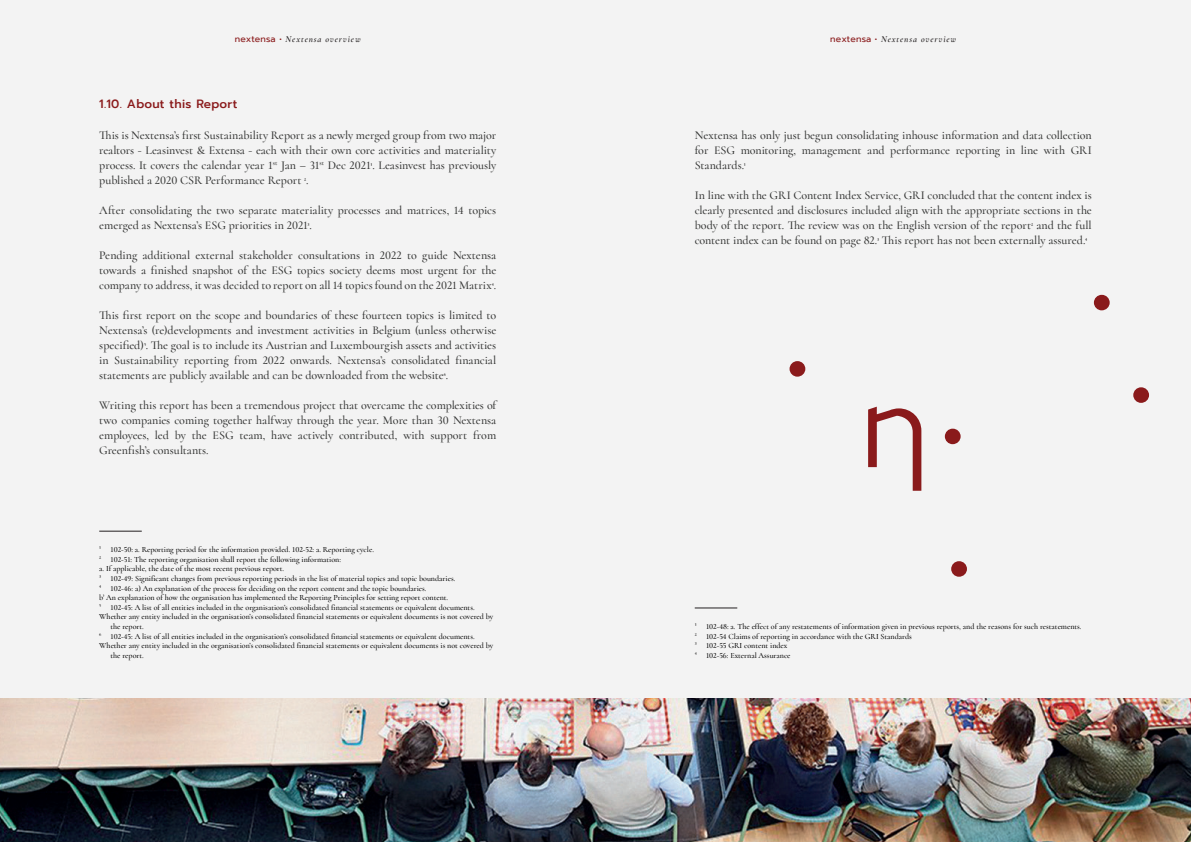
<style>
.page{position:relative;width:1191px;height:842px;background:#fff}
.page>*{position:absolute;margin:0;border:0;box-sizing:border-box;transform-origin:0 0}
.t1{font:500 12px/15px "Cormorant";letter-spacing:-.005em;color:#323332;text-align:justify}
.t2{font:500 12px "Prompt";letter-spacing:.025em;color:#8a1a1b}
.t3{font:italic 600 9px "Cormorant";letter-spacing:.1em;color:#231f20}
.t4{font:500 8px/9.6px "Cormorant";color:#000}
.s1{font-family:"Prompt";font-weight:400;font-style:normal;color:#8a1a1b}
.s2{font-size:8px;color:#000}
</style>
<div class="page">
<div style="left:0;top:0;width:595px;height:842px;background:#f3f3f3"></div>
<div style="left:595px;top:0;width:596px;height:842px;background:#f3f3f3"></div>
<hr style="left:694px;top:608px;width:43px;height:1px;background:#231f20">
<hr style="left:99px;top:531px;width:43px;height:1px;background:#231f20">
<div style="left:944px;top:429px;width:16px;height:15px;background:#8a1a1b;border-radius:50%"></div>
<div style="left:1093px;top:295px;width:16px;height:15px;background:#8a1a1b;border-radius:50%"></div>
<div style="left:1133px;top:387px;width:16px;height:16px;background:#8a1a1b;border-radius:50%"></div>
<div style="left:951px;top:561px;width:16px;height:16px;background:#8a1a1b;border-radius:50%"></div>
<div style="left:789px;top:361px;width:16px;height:16px;background:#8a1a1b;border-radius:50%"></div>
<svg style="left:868px;top:407px;width:53px;height:84px"></svg>
<img style="left:0;top:699px;width:1191px;height:143px">
<p class="t3" style="left:235px;top:34px;width:127px"><span class="s1">nextensa •</span> Nextensa overview</p>
<p class="t3" style="left:830px;top:34px;width:127px"><span class="s1">nextensa •</span> Nextensa overview</p>
<p class="t2" style="left:99px;top:95px;width:140px">1.10. About this Report</p>
<p class="t1" style="left:99px;top:127px;width:398px">This is Nextensa’s first Sustainability Report as a newly merged group from two major realtors - Leasinvest &amp; Extensa - each with their own core activities and materiality process. It covers the calendar year 1<sup>st</sup> Jan – 31<sup>st</sup> Dec 2021<span class="s2">1</span>. Leasinvest has previously published a 2020 CSR Performance Report <span class="s2">2</span>.</p>
<p class="t1" style="left:99px;top:202px;width:398px">After consolidating the two separate materiality processes and matrices, 14 topics emerged as Nextensa’s ESG priorities in 2021<span class="s2">3</span>.</p>
<p class="t1" style="left:99px;top:247px;width:398px">Pending additional external stakeholder consultations in 2022 to guide Nextensa towards a finished snapshot of the ESG topics society deems most urgent for the company to address, it was decided to report on all 14 topics found on the 2021 Matrix<span class="s2">4</span>.</p>
<p class="t1" style="left:99px;top:307px;width:398px">This first report on the scope and boundaries of these fourteen topics is limited to Nextensa’s (re)developments and investment activities in Belgium (unless otherwise specified)<span class="s2">5</span>. The goal is to include its Austrian and Luxembourgish assets and activities in Sustainability reporting from 2022 onwards. Nextensa’s consolidated financial statements are publicly available and can be downloaded from the website<span class="s2">6</span>.</p>
<p class="t1" style="left:99px;top:397px;width:398px">Writing this report has been a tremendous project that overcame the complexities of two companies coming together halfway through the year. More than 30 Nextensa employees, led by the ESG team, have actively contributed, with support from Greenfish’s consultants.</p>
<p class="t4" style="left:99px;top:545px;width:276px">1 102-50: a. Reporting period for the information provided. 102-52: a. Reporting cycle.</p>
<p class="t4" style="left:99px;top:554px;width:243px">2 102-51: The reporting organisation shall report the following information:</p>
<p class="t4" style="left:99px;top:564px;width:186px">a. If applicable, the date of the most recent previous report.</p>
<p class="t4" style="left:99px;top:573px;width:357px">3 102-49: Significant changes from previous reporting periods in the list of material topics and topic boundaries.</p>
<p class="t4" style="left:99px;top:583px;width:329px">4 102-46: a) An explanation of the process for deciding on the report content and the topic boundaries.</p>
<p class="t4" style="left:99px;top:593px;width:350px">b) An explanation of how the organisation has implemented the Reporting Principles for setting report content.</p>
<p class="t4" style="left:99px;top:602px;width:377px">5 102-45: A list of all entities included in the organisation’s consolidated financial statements or equivalent documents.</p>
<p class="t4" style="left:99px;top:612px;width:395px">Whether any entity included in the organisation’s consolidated financial statements or equivalent documents is not covered by</p>
<p class="t4" style="left:111px;top:621px;width:35px">the report.</p>
<p class="t4" style="left:99px;top:631px;width:377px">6 102-45: A list of all entities included in the organisation’s consolidated financial statements or equivalent documents.</p>
<p class="t4" style="left:99px;top:641px;width:395px">Whether any entity included in the organisation’s consolidated financial statements or equivalent documents is not covered by</p>
<p class="t4" style="left:111px;top:650px;width:35px">the report.</p>
<p class="t1" style="left:694px;top:127px;width:398px">Nextensa has only just begun consolidating inhouse information and data collection for ESG monitoring, management and performance reporting in line with GRI Standards.<span class="s2">1</span></p>
<p class="t1" style="left:694px;top:187px;width:398px">In line with the GRI Content Index Service, GRI concluded that the content index is clearly presented and disclosures included align with the appropriate sections in the body of the report. The review was on the English version of the report<span class="s2">2</span> and the full content index can be found on page 82.<span class="s2">3</span> This report has not been externally assured.<span class="s2">4</span></p>
<p class="t4" style="left:694px;top:621px;width:388px">1 102-48: a. The effect of any restatements of information given in previous reports, and the reasons for such restatements.<br>2 102-54 Claims of reporting in accordance with the GRI Standards<br>3 102-55 GRI content index<br>4 102-56: External Assurance</p>
</div>
